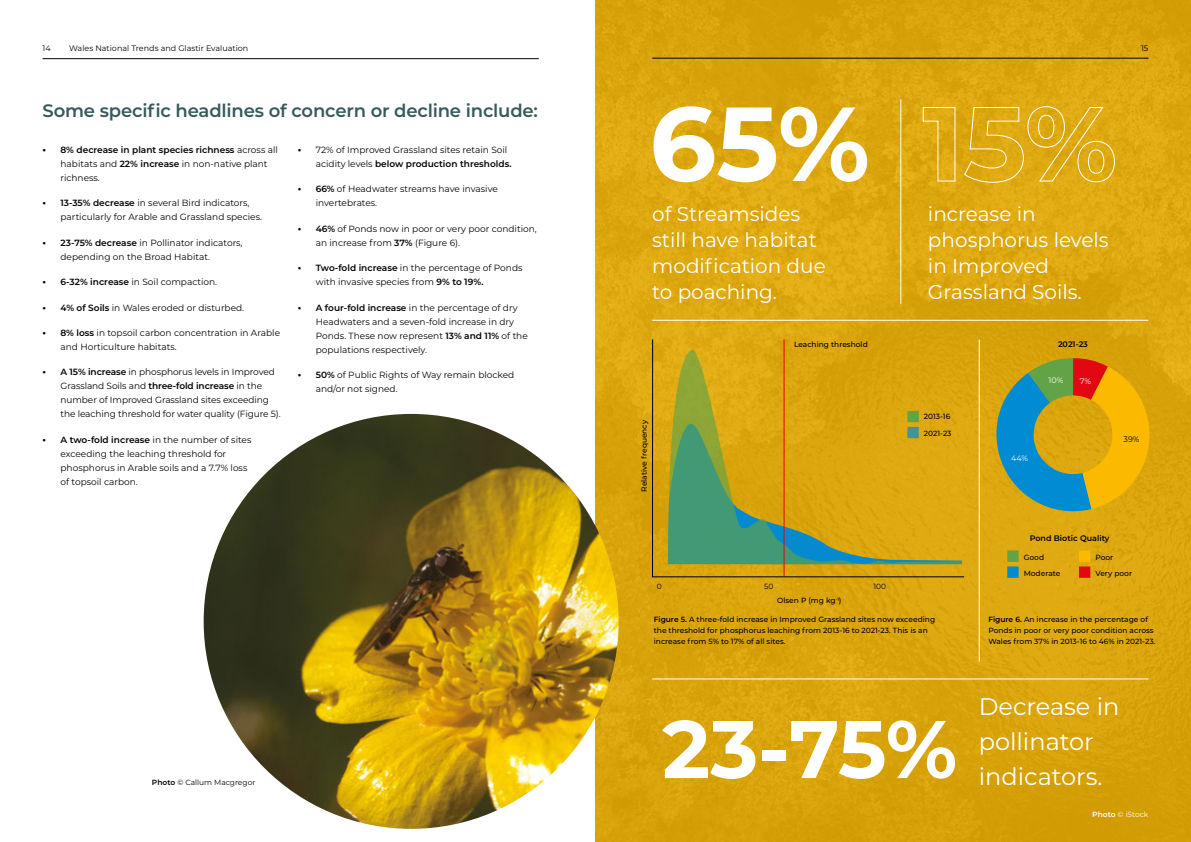
<style>
.page{position:relative;width:1191px;height:842px;background:#fff}
.page>*{position:absolute;margin:0;border:0;box-sizing:border-box;transform-origin:0 0}
.t1{font:700 105px "Montserrat";color:#fff}
.t2{font:700 81.4px "Montserrat";color:#fff}
.t3{font:24px/35px "Montserrat";color:#fff}
.t4{font:20px/26px "Montserrat";color:#fff}
.t5{font:600 18px "Montserrat";letter-spacing:-.01em;color:#365a5c}
.t6{font:9px/14px "Montserrat";color:#000}
.t7{font:8px "Montserrat";color:#000}
.t8{font:600 8px "Montserrat";color:#000}
.t9{font:8px "Montserrat";color:#fff}
.t10{font:500 7.5px/11px "Montserrat";color:#000}
.t11{font:7.5px "Montserrat";color:#000}
.t12{font:7.5px "Montserrat";letter-spacing:-.01em;color:#fff}
.s1{font-weight:700;font-size:10px}
.s2{font-weight:600}
</style>
<div class="page">
<div style="left:595px;top:0;width:596px;height:842px;background:#dba50d"></div>
<hr style="left:43px;top:58px;width:496px;height:1px;background:#000">
<hr style="left:652px;top:58px;width:496px;height:1px;background:#000">
<hr style="left:900px;top:99px;width:1px;height:205px;background:#fff">
<hr style="left:652px;top:320px;width:496px;height:1px;background:#fff">
<svg style="left:1007px;top:550px;width:11px;height:28px"></svg>
<svg style="left:1079px;top:550px;width:11px;height:28px"></svg>
<svg style="left:652px;top:339px;width:312px;height:238px"></svg>
<svg style="left:996px;top:358px;width:164px;height:154px"></svg>
<hr style="left:978px;top:339px;width:1px;height:323px;background:#fff">
<hr style="left:652px;top:678px;width:496px;height:1px;background:#fff">
<svg style="left:668px;top:347px;width:294px;height:218px"></svg>
<img style="left:204px;top:414px;width:414px;height:415px;border-radius:207px">
<hr style="left:783px;top:339px;width:1px;height:237px;background:#e30613">
<p class="t7" style="left:43px;top:43px;width:10px">14</p>
<p class="t7" style="left:69px;top:43px;width:181px">Wales National Trends and Glastir Evaluation</p>
<p class="t7" style="left:1141px;top:43px;width:9px">15</p>
<h3 class="t5" style="left:43px;top:97px;width:497px">Some specific headlines of concern or decline include:</h3>
<p class="t6" style="left:316px;top:143px;width:197px;text-indent:-18px"><span class="s1">•</span> 72% of Improved Grassland sites retain Soil acidity levels <span class="s2">below production thresholds.</span></p>
<p class="t6" style="left:316px;top:182px;width:184px;text-indent:-18px"><span class="s1">•</span> <span class="s2">66%</span> of Headwater streams have invasive invertebrates.</p>
<p class="t6" style="left:316px;top:221px;width:222px;text-indent:-18px"><span class="s1">•</span> <span class="s2">46%</span> of Ponds now in poor or very poor condition, an increase from <span class="s2">37%</span> (Figure 6).</p>
<p class="t6" style="left:316px;top:261px;width:208px;text-indent:-18px"><span class="s1">•</span> <span class="s2">Two-fold increase</span> in the percentage of Ponds with invasive species from <span class="s2">9% to 19%.</span></p>
<p class="t6" style="left:316px;top:300px;width:214px;text-indent:-18px"><span class="s1">•</span> <span class="s2">A four-fold increase</span> in the percentage of dry Headwaters and a seven-fold increase in dry Ponds. These now represent <span class="s2">13% and 11%</span> of the populations respectively.</p>
<p class="t6" style="left:316px;top:367px;width:200px;text-indent:-18px"><span class="s1">•</span> <span class="s2">50%</span> of Public Rights of Way remain blocked and/or not signed.</p>
<p class="t9" style="left:1048px;top:375px;width:16px">10%</p>
<p class="t9" style="left:1079px;top:375px;width:13px">7%</p>
<h1 class="t1" style="left:649px;top:68px;width:469px">65% 15%</h1>
<h3 class="t4" style="left:928px;top:200px;width:182px">increase in phosphorus levels in Improved<br>Grassland Soils.</h3>
<p class="t6" style="left:61px;top:143px;width:219px;text-indent:-18px"><span class="s1">•</span> <span class="s2">8% decrease in plant species richness</span> across all habitats and <span class="s2">22% increase</span> in non-native plant richness.</p>
<p class="t6" style="left:61px;top:196px;width:203px;text-indent:-18px"><span class="s1">•</span> <span class="s2">13-35% decrease</span> in several Bird indicators, particularly for Arable and Grassland species.</p>
<p class="t6" style="left:61px;top:235px;width:183px;text-indent:-18px"><span class="s1">•</span> <span class="s2">23-75% decrease</span> in Pollinator indicators, depending on the Broad Habitat.</p>
<p class="t6" style="left:43px;top:275px;width:176px"><span class="s1">•</span> <span class="s2">6-32% increase</span> in Soil compaction.</p>
<p class="t6" style="left:43px;top:300px;width:203px"><span class="s1">•</span> <span class="s2">4% of Soils</span> in Wales eroded or disturbed.</p>
<p class="t6" style="left:61px;top:325px;width:221px;text-indent:-18px"><span class="s1">•</span> <span class="s2">8% loss</span> in topsoil carbon concentration in Arable and Horticulture habitats.</p>
<p class="t6" style="left:61px;top:365px;width:222px;text-indent:-18px"><span class="s1">•</span> <span class="s2">A 15% increase</span> in phosphorus levels in Improved Grassland Soils and <span class="s2">three-fold increase</span> in the number of Improved Grassland sites exceeding the leaching threshold for water quality (Figure 5).</p>
<p class="t6" style="left:61px;top:432px;width:192px;text-indent:-18px"><span class="s1">•</span> <span class="s2">A two-fold increase</span> in the number of sites exceeding the leaching threshold for phosphorus in Arable soils and a 7.7% loss of topsoil carbon.</p>
<h3 class="t4" style="left:652px;top:200px;width:175px">of Streamsides still have habitat modification due to poaching.</h3>
<p class="t10" style="left:794px;top:338px;width:75px">Leaching threshold</p>
<p class="t8" style="left:1058px;top:339px;width:31px">2021-23</p>
<p class="t10" style="left:924px;top:408px;width:29px;line-height:16.3px">2013-16<br>2021-23</p>
<p class="t10" style="left:638px;top:492px;width:73px;rotate:-90deg">Relative frequency</p>
<p class="t9" style="left:1011px;top:452px;width:18px">44%</p>
<p class="t7" style="left:1123px;top:434px;width:18px">39%</p>
<p class="t11" style="left:152px;top:777px;width:105px"><span class="s2">Photo</span> © Callum Macgregor</p>
<p class="t11" style="left:657px;top:581px;width:6px">0</p>
<p class="t11" style="left:764px;top:581px;width:11px">50</p>
<p class="t11" style="left:873px;top:581px;width:14px">100</p>
<p class="t10" style="left:777px;top:595px;width:66px">Olsen P (mg kg<sup>-1</sup>)</p>
<p class="t10" style="left:654px;top:614px;width:283px"><span class="s2">Figure 5.</span> A three-fold increase in Improved Grassland sites now exceeding the threshold for phosphorus leaching from 2013-16 to 2021-23. This is an increase from 5% to 17% of all sites.</p>
<h2 class="t2" style="left:662px;top:690px;width:296px">23-75%</h2>
<p class="t8" style="left:1029px;top:532px;width:81px">Pond Biotic Quality</p>
<p class="t10" style="left:1023px;top:549px;width:38px;line-height:16.3px">Good<br>Moderate</p>
<p class="t10" style="left:1095px;top:549px;width:38px;line-height:16.3px">Poor<br>Very poor</p>
<p class="t10" style="left:988px;top:614px;width:168px"><span class="s2">Figure 6.</span> An increase in the percentage of<br>Ponds in poor or very poor condition across<br>Wales from 37% in 2013-16 to 46% in 2021-23.</p>
<h3 class="t3" style="left:978px;top:688px;width:142px">Decrease in pollinator indicators.</h3>
<p class="t12" style="left:1092px;top:809px;width:58px"><span class="s2">Photo</span> © iStock</p>
</div>
